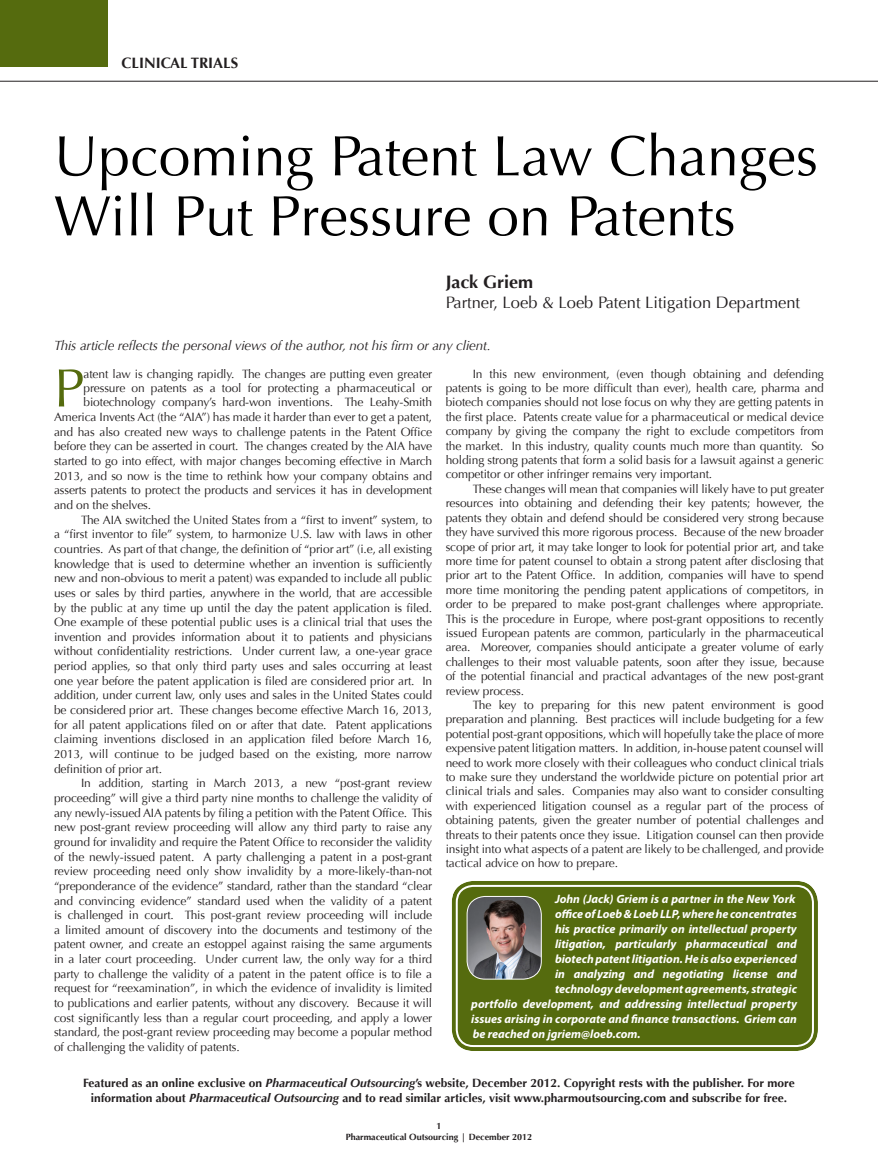
<style>
.page{position:relative;width:878px;height:1175px;background:#fff}
.page>*{position:absolute;margin:0;border:0;box-sizing:border-box;transform-origin:0 0}
.Normal_Article_Title{font:57px/60px "Optima";color:#000}
.Paragraph_Style_1{font:54px "Optima";color:#556b0e}
.Author_Name{font:700 18px "Optima";color:#231f20}
.Author_Title{font:16.5px "Optima";color:#231f20}
.Section_Title{font:700 15px "Optima";color:#231f20}
.t1{font:italic 13.5px "Optima";letter-spacing:-.01em;color:#231f20}
.Paragraph_Style_2{font:12px/14.7px "Optima";letter-spacing:-.01em;color:#231f20;text-align:justify}
.Paragraph_Style_1-2{font:12px "Optima";letter-spacing:-.01em;color:#231f20}
.Author_Description{font:italic 700 12px "Myriad Pro";color:#fff}
.EABoard_Name{font:700 12px/15px "Optima";color:#231f20;text-align:center}
.t2{font:700 9px "Optima";color:#231f20}
.s1{font-style:italic}
</style>
<div class="page">
<div style="left:0;top:0;width:107px;height:67px;background:#556b0e"></div>
<hr style="left:0;top:81px;width:878px;height:1px;background:#231f20">
<div style="left:451px;top:881px;width:367px;height:170px;background:#556b0e;border-radius:22px"></div>
<div style="left:445px;top:875px;width:379px;height:182px;border:6px solid #fff;border-radius:25px"></div>
<div style="left:455px;top:885px;width:359px;height:162px;border:2px solid #fff;border-radius:17px"></div>
<img style="left:467px;top:896px;width:74px;height:83px">
<div style="left:467px;top:896px;width:74px;height:83px;border:1px solid #fff;border-radius:18px"></div>
<p class="Section_Title" style="left:122px;top:54px;width:118px">CLINICAL TRIALS</p>
<p class="Normal_Article_Title" style="left:54px;top:127px;width:765px">Upcoming Patent Law Changes<br>Will Put Pressure on Patents</p>
<p class="Author_Name" style="left:446px;top:271px;width:89px">Jack Griem</p>
<p class="Author_Title" style="left:446px;top:292px;width:356px">Partner, Loeb &amp; Loeb Patent Litigation Department</p>
<p class="t1" style="left:54px;top:338px;width:438px">This article reflects the personal views of the author, not his firm or any client.</p>
<p class="Paragraph_Style_1" style="left:54px;top:357px;width:32px">P</p>
<p class="Paragraph_Style_1-2" style="left:84px;top:366px;width:350px">atent law is changing rapidly. The changes are putting even greater</p>
<p class="Paragraph_Style_1-2" style="left:84px;top:381px;width:350px">pressure on patents as a tool for protecting a pharmaceutical or</p>
<p class="Paragraph_Style_1-2" style="left:84px;top:395px;width:350px">biotechnology company’s hard-won inventions. The Leahy-Smith</p>
<p class="Paragraph_Style_1-2" style="left:54px;top:410px;width:379px">America Invents Act (the “AIA”) has made it harder than ever to get a patent,</p>
<p class="Paragraph_Style_1-2" style="left:54px;top:425px;width:379px">and has also created new ways to challenge patents in the Patent Office</p>
<p class="Paragraph_Style_1-2" style="left:54px;top:439px;width:379px">before they can be asserted in court. The changes created by the AIA have</p>
<p class="Paragraph_Style_1-2" style="left:54px;top:454px;width:379px">started to go into effect, with major changes becoming effective in March</p>
<p class="Paragraph_Style_1-2" style="left:54px;top:468px;width:379px">2013, and so now is the time to rethink how your company obtains and</p>
<p class="Paragraph_Style_1-2" style="left:54px;top:483px;width:380px">asserts patents to protect the products and services it has in development</p>
<p class="Paragraph_Style_1-2" style="left:54px;top:498px;width:99px">and on the shelves.</p>
<p class="Paragraph_Style_2" style="left:54px;top:512px;width:380px;text-indent:27px">The AIA switched the United States from a “first to invent” system, to a “first inventor to file” system, to harmonize U.S. law with laws in other countries. As part of that change, the definition of “prior art” (i.e, all existing knowledge that is used to determine whether an invention is sufficiently new and non-obvious to merit a patent) was expanded to include all public uses or sales by third parties, anywhere in the world, that are accessible by the public at any time up until the day the patent application is filed.<br>One example of these potential public uses is a clinical trial that uses the invention and provides information about it to patients and physicians without confidentiality restrictions. Under current law, a one-year grace period applies, so that only third party uses and sales occurring at least one year before the patent application is filed are considered prior art. In addition, under current law, only uses and sales in the United States could be considered prior art. These changes become effective March 16, 2013, for all patent applications filed on or after that date. Patent applications claiming inventions disclosed in an application filed before March 16, 2013, will continue to be judged based on the existing, more narrow definition of prior art.</p>
<p class="Paragraph_Style_2" style="left:54px;top:776px;width:380px;text-indent:27px">In addition, starting in March 2013, a new “post-grant review proceeding” will give a third party nine months to challenge the validity of any newly-issued AIA patents by filing a petition with the Patent Office. This new post-grant review proceeding will allow any third party to raise any ground for invalidity and require the Patent Office to reconsider the validity of the newly-issued patent. A party challenging a patent in a post-grant review proceeding need only show invalidity by a more-likely-than-not “preponderance of the evidence” standard, rather than the standard “clear and convincing evidence” standard used when the validity of a patent is challenged in court. This post-grant review proceeding will include a limited amount of discovery into the documents and testimony of the patent owner, and create an estoppel against raising the same arguments in a later court proceeding. Under current law, the only way for a third party to challenge the validity of a patent in the patent office is to file a request for “reexamination”, in which the evidence of invalidity is limited to publications and earlier patents, without any discovery. Because it will cost significantly less than a regular court proceeding, and apply a lower standard, the post-grant review proceeding may become a popular method of challenging the validity of patents.</p>
<p class="Paragraph_Style_2" style="left:446px;top:366px;width:380px;text-indent:27px">In this new environment, (even though obtaining and defending patents is going to be more difficult than ever), health care, pharma and biotech companies should not lose focus on why they are getting patents in the first place. Patents create value for a pharmaceutical or medical device company by giving the company the right to exclude competitors from the market. In this industry, quality counts much more than quantity. So holding strong patents that form a solid basis for a lawsuit against a generic competitor or other infringer remains very important.</p>
<p class="Paragraph_Style_2" style="left:446px;top:482px;width:380px;text-indent:27px">These changes will mean that companies will likely have to put greater resources into obtaining and defending their key patents; however, the patents they obtain and defend should be considered very strong because they have survived this more rigorous process. Because of the new broader scope of prior art, it may take longer to look for potential prior art, and take more time for patent counsel to obtain a strong patent after disclosing that prior art to the Patent Office. In addition, companies will have to spend more time monitoring the pending patent applications of competitors, in order to be prepared to make post-grant challenges where appropriate.<br>This is the procedure in Europe, where post-grant oppositions to recently issued European patents are common, particularly in the pharmaceutical area. Moreover, companies should anticipate a greater volume of early challenges to their most valuable patents, soon after they issue, because of the potential financial and practical advantages of the new post-grant review process.</p>
<p class="Paragraph_Style_2" style="left:446px;top:698px;width:380px;text-indent:27px">The key to preparing for this new patent environment is good preparation and planning. Best practices will include budgeting for a few potential post-grant oppositions, which will hopefully take the place of more expensive patent litigation matters. In addition, in-house patent counsel will need to work more closely with their colleagues who conduct clinical trials to make sure they understand the worldwide picture on potential prior art clinical trials and sales. Companies may also want to consider consulting with experienced litigation counsel as a regular part of the process of obtaining patents, given the greater number of potential challenges and threats to their patents once they issue. Litigation counsel can then provide insight into what aspects of a patent are likely to be challenged, and provide tactical advice on how to prepare.</p>
<p class="Author_Description" style="left:555px;top:891px;width:242px">John (Jack) Griem is a partner in the New York</p>
<p class="Author_Description" style="left:555px;top:906px;width:243px">office of Loeb &amp; Loeb LLP, where he concentrates</p>
<p class="Author_Description" style="left:555px;top:921px;width:243px">his practice primarily on intellectual property</p>
<p class="Author_Description" style="left:555px;top:936px;width:243px">litigation, particularly pharmaceutical and</p>
<p class="Author_Description" style="left:555px;top:951px;width:243px">biotech patent litigation. He is also experienced</p>
<p class="Author_Description" style="left:555px;top:966px;width:243px">in analyzing and negotiating license and</p>
<p class="Author_Description" style="left:555px;top:981px;width:243px">technology development agreements, strategic</p>
<p class="Author_Description" style="left:471px;top:996px;width:327px">portfolio development, and addressing intellectual property</p>
<p class="Author_Description" style="left:471px;top:1011px;width:327px">issues arising in corporate and finance transactions. Griem can</p>
<p class="Author_Description" style="left:472px;top:1026px;width:169px">be reached on jgriem@loeb.com.</p>
<p class="EABoard_Name" style="left:83px;top:1075px;width:713px">Featured as an online exclusive on <span class="s1">Pharmaceutical Outsourcing</span>’s website, December 2012. Copyright rests with the publisher. For more information about <span class="s1">Pharmaceutical Outsourcing</span> and to read similar articles, visit www.pharmoutsourcing.com and subscribe for free.</p>
<p class="t2" style="left:436px;top:1120px;width:7px">1</p>
<p class="t2" style="left:346px;top:1131px;width:188px">Pharmaceutical Outsourcing | December 2012</p>
</div>
